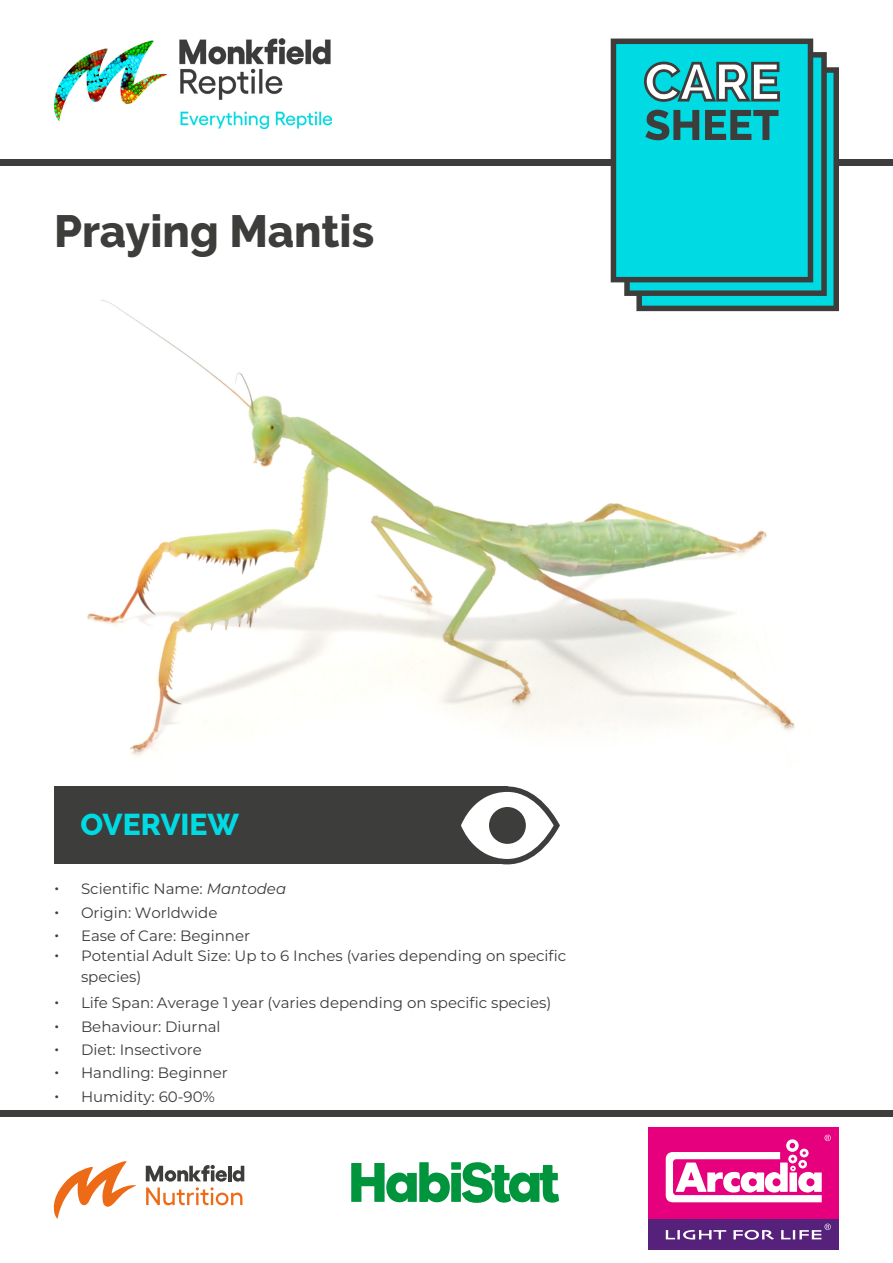
<style>
.page{position:relative;width:893px;height:1263px;background:#fff}
.page>*{position:absolute;margin:0;border:0;box-sizing:border-box;transform-origin:0 0}
.t1{font:800 45px "Raleway";color:#3d3d3b}
.t2{font:800 30px "Raleway";color:#00dbe3}
.t3{font:15px/20.4px "Montserrat";color:#3d3d3b}
.s1{font-family:"Raleway";font-weight:500}
.s2{font-style:italic}
</style>
<div class="page">
<img style="left:0;top:117px;width:893px;height:748px">
<div style="left:54px;top:786px;width:454px;height:78px;background:#3d3d3b"></div>
<div style="left:0;top:1110px;width:893px;height:6px;background:#3d3d3b"></div>
<div style="left:0;top:160px;width:893px;height:6px;background:#3d3d3b"></div>
<svg style="left:351px;top:1162px;width:208px;height:41px"></svg>
<svg style="left:461px;top:786px;width:99px;height:78px"></svg>
<div style="left:489px;top:807px;width:37px;height:37px;background:#3d3d3b;border-radius:50%"></div>
<svg style="left:636px;top:67px;width:203px;height:244px;background:#1a979a"></svg>
<svg style="left:624px;top:52px;width:203px;height:244px;background:#1a9599"></svg>
<svg style="left:611px;top:39px;width:202px;height:243px;background:#06c8cf"></svg>
<svg style="left:644px;top:62px;width:136px;height:40px"></svg>
<svg style="left:645px;top:110px;width:54px;height:30px;background:#228183"></svg>
<svg style="left:705px;top:110px;width:73px;height:30px;background:#218486"></svg>
<img style="left:54px;top:39px;width:278px;height:89px">
<svg style="left:146px;top:1165px;width:81px;height:16px"></svg>
<hr style="left:228px;top:1166px;width:4px;height:15px;background:#3d3d3b">
<svg style="left:233px;top:1166px;width:11px;height:15px"></svg>
<svg style="left:146px;top:1187px;width:96px;height:18px"></svg>
<svg style="left:53px;top:1161px;width:84px;height:58px"></svg>
<div style="left:648px;top:1127px;width:191px;height:92px;background:#e6007d"></div>
<div style="left:648px;top:1219px;width:191px;height:31px;background:#56217a"></div>
<svg style="left:666px;top:1135px;width:165px;height:67px"></svg>
<svg style="left:666px;top:1230px;width:60px;height:9px"></svg>
<svg style="left:733px;top:1230px;width:41px;height:10px"></svg>
<svg style="left:781px;top:1223px;width:50px;height:16px"></svg>
<p class="t1" style="left:54px;top:206px;width:322px">Praying Mantis</p>
<p class="t2" style="left:81px;top:807px;width:160px">OVERVIEW</p>
<p class="t3" style="left:54px;top:878px;width:234px"><span class="s1">•</span> Scientific Name: <span class="s2">Mantodea</span></p>
<p class="t3" style="left:54px;top:901px;width:165px"><span class="s1">•</span> Origin: Worldwide</p>
<p class="t3" style="left:54px;top:925px;width:198px"><span class="s1">•</span> Ease of Care: Beginner</p>
<p class="t3" style="left:81px;top:945px;width:487px;text-indent:-27px"><span class="s1">•</span> Potential Adult Size: Up to 6 Inches (varies depending on specific species)</p>
<p class="t3" style="left:54px;top:992px;width:499px"><span class="s1">•</span> Life Span: Average 1 year (varies depending on specific species)</p>
<p class="t3" style="left:54px;top:1015px;width:168px"><span class="s1">•</span> Behaviour: Diurnal</p>
<p class="t3" style="left:54px;top:1039px;width:149px"><span class="s1">•</span> Diet: Insectivore</p>
<p class="t3" style="left:54px;top:1062px;width:175px"><span class="s1">•</span> Handling: Beginner</p>
<p class="t3" style="left:54px;top:1086px;width:163px"><span class="s1">•</span> Humidity: 60-90%</p>
</div>
